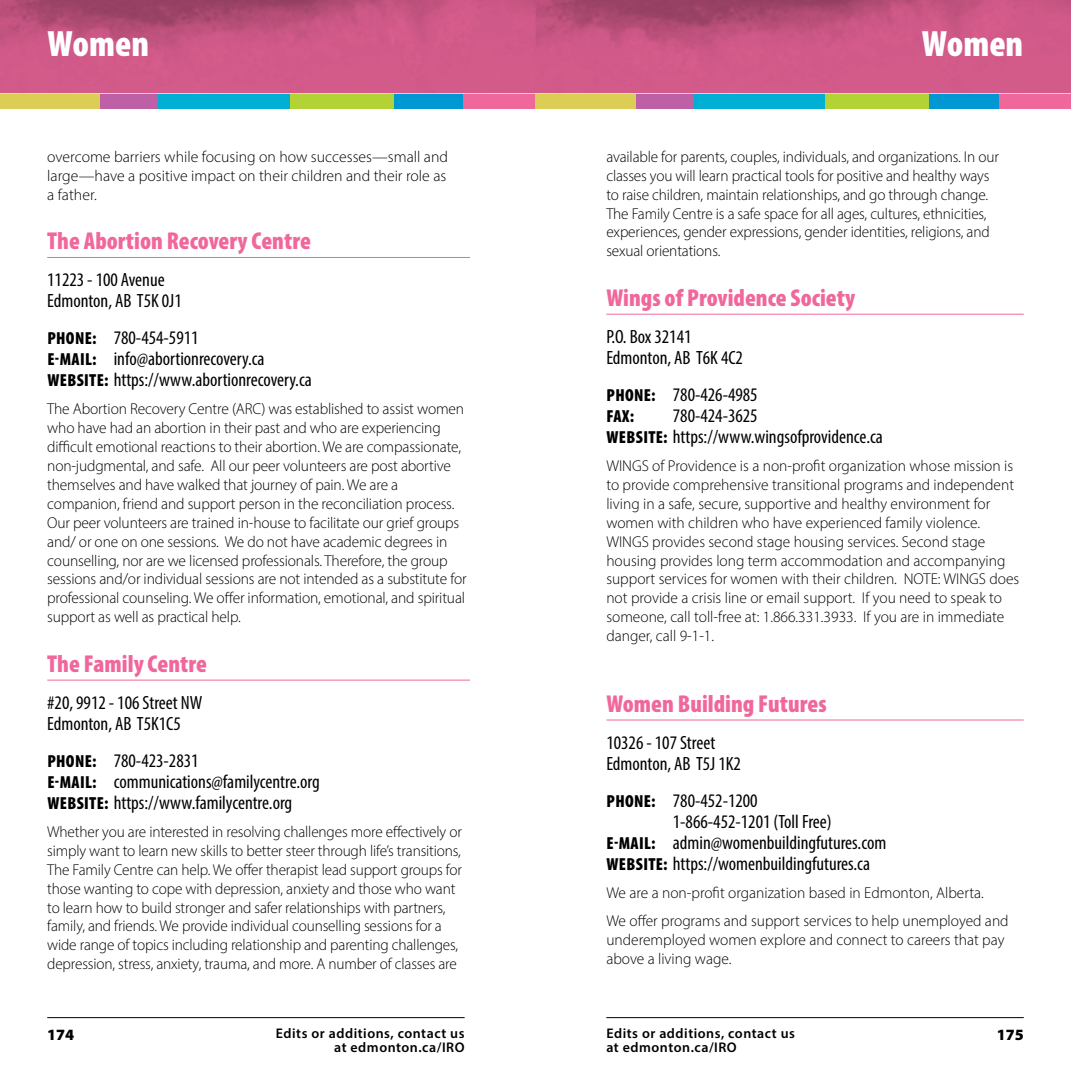
<style>
.page{position:relative;width:1071px;height:1071px;background:#fff}
.page>*{position:absolute;margin:0;border:0;box-sizing:border-box;transform-origin:0 0}
.t1{font:900 condensed 36.75px "Myriad Pro";color:#fff}
.t2{font:900 condensed 24.5px "Myriad Pro";color:#f0679c}
.t3{font:condensed 19.25px/21px "Myriad Pro";color:#000}
.t4{font:900 condensed 17.5px "Myriad Pro";color:#000}
.t5{font:300 15.75px/18.9px "Myriad Pro";letter-spacing:-.01em;color:#000}
.t6{font:900 15.75px "Myriad Pro";color:#000}
.t7{font:14px/14px "Myriad Variable Concept";letter-spacing:.035em;color:#000;text-align:right}
.s1{font-weight:900;font-size:17.5px}
</style>
<div class="page">
<hr style="left:47px;top:1017px;width:418px;height:1px;background:#000">
<hr style="left:606px;top:1017px;width:418px;height:1px;background:#000">
<hr style="left:47px;top:257px;width:423px;height:1px;background:#f0679c">
<hr style="left:47px;top:680px;width:423px;height:1px;background:#f0679c">
<hr style="left:606px;top:314px;width:418px;height:1px;background:#f0679c">
<hr style="left:606px;top:720px;width:418px;height:1px;background:#f0679c">
<div style="left:463px;top:93px;width:73px;height:16px;background:#f0679c"></div>
<div style="left:394px;top:93px;width:69px;height:16px;background:#0098d3"></div>
<div style="left:290px;top:93px;width:104px;height:16px;background:#b3d235"></div>
<div style="left:158px;top:93px;width:132px;height:16px;background:#00afd3"></div>
<div style="left:100px;top:93px;width:58px;height:16px;background:#bd60a5"></div>
<div style="left:0;top:93px;width:100px;height:16px;background:#dcce54"></div>
<div style="left:999px;top:93px;width:72px;height:16px;background:#f0679c"></div>
<div style="left:929px;top:93px;width:70px;height:16px;background:#0098d3"></div>
<div style="left:825px;top:93px;width:104px;height:16px;background:#b3d235"></div>
<div style="left:694px;top:93px;width:131px;height:16px;background:#00afd3"></div>
<div style="left:636px;top:93px;width:58px;height:16px;background:#bd60a5"></div>
<div style="left:536px;top:93px;width:100px;height:16px;background:#dcce54"></div>
<svg style="left:0;top:0;width:536px;height:93px;background:#c85583"></svg>
<svg style="left:536px;top:0;width:535px;height:93px;background:#c85583"></svg>
<h1 class="t1" style="left:48px;top:20px;width:103px">Women</h1>
<h1 class="t1" style="left:922px;top:20px;width:103px">Women</h1>
<p class="t5" style="left:47px;top:147px;width:402px;text-align:justify">overcome barriers while focusing on how successes—small and large—have a positive impact on their children and their role as a father.</p>
<h2 class="t2" style="left:47px;top:226px;width:265px">The Abortion Recovery Centre</h2>
<p class="t3" style="left:47px;top:269px;width:136px">11223 - 100 Avenue<br>Edmonton, AB T5K 0J1</p>
<p class="t3" style="left:47px;top:327px;width:266px"><span class="s1">PHONE:</span> 780-454-5911<br><span class="s1">E-MAIL:</span> info@abortionrecovery.ca<br><span class="s1">WEBSITE:</span> https://www.abortionrecovery.ca</p>
<p class="t5" style="left:47px;top:399px;width:421px">The Abortion Recovery Centre (ARC) was established to assist women who have had an abortion in their past and who are experiencing difficult emotional reactions to their abortion. We are compassionate, non-judgmental, and safe. All our peer volunteers are post abortive themselves and have walked that journey of pain. We are a companion, friend and support person in the reconciliation process.<br>Our peer volunteers are trained in-house to facilitate our grief groups and/ or one on one sessions. We do not have academic degrees in counselling, nor are we licensed professionals. Therefore, the group sessions and/or individual sessions are not intended as a substitute for professional counseling. We offer information, emotional, and spiritual support as well as practical help.</p>
<h2 class="t2" style="left:47px;top:648px;width:161px">The Family Centre</h2>
<p class="t3" style="left:47px;top:692px;width:157px">#20, 9912 - 106 Street NW<br>Edmonton, AB T5K1C5</p>
<p class="t3" style="left:47px;top:750px;width:274px"><span class="s1">PHONE:</span> 780-423-2831<br><span class="s1">E-MAIL:</span> communications@familycentre.org<br><span class="s1">WEBSITE:</span> https://www.familycentre.org</p>
<p class="t5" style="left:47px;top:822px;width:416px">Whether you are interested in resolving challenges more effectively or simply want to learn new skills to better steer through life’s transitions, The Family Centre can help. We offer therapist lead support groups for those wanting to cope with depression, anxiety and those who want to learn how to build stronger and safer relationships with partners, family, and friends. We provide individual counselling sessions for a wide range of topics including relationship and parenting challenges, depression, stress, anxiety, trauma, and more. A number of classes are</p>
<p class="t5" style="left:606px;top:147px;width:394px">available for parents, couples, individuals, and organizations. In our classes you will learn practical tools for positive and healthy ways to raise children, maintain relationships, and go through change.<br>The Family Centre is a safe space for all ages, cultures, ethnicities, experiences, gender expressions, gender identities, religions, and sexual orientations.</p>
<h2 class="t2" style="left:606px;top:282px;width:250px">Wings of Providence Society</h2>
<p class="t3" style="left:606px;top:326px;width:138px">P.O. Box 32141<br>Edmonton, AB T6K 4C2</p>
<p class="t3" style="left:607px;top:384px;width:153px"><span class="s1">PHONE:</span> 780-426-4985</p>
<p class="t4" style="left:607px;top:405px;width:29px">FAX:</p>
<p class="t3" style="left:607px;top:405px;width:278px;text-indent:66px">780-424-3625<br><span class="s1">WEBSITE:</span> https://www.wingsofprovidence.ca</p>
<p class="t5" style="left:606px;top:456px;width:414px">WINGS of Providence is a non-profit organization whose mission is to provide comprehensive transitional programs and independent living in a safe, secure, supportive and healthy environment for women with children who have experienced family violence.<br>WINGS provides second stage housing services. Second stage housing provides long term accommodation and accompanying support services for women with their children. NOTE: WINGS does not provide a crisis line or email support. If you need to speak to someone, call toll-free at: 1.866.331.3933. If you are in immediate danger, call 9-1-1.</p>
<h2 class="t2" style="left:606px;top:688px;width:222px">Women Building Futures</h2>
<p class="t3" style="left:606px;top:732px;width:136px">10326 - 107 Street<br>Edmonton, AB T5J 1K2</p>
<p class="t3" style="left:607px;top:789px;width:153px"><span class="s1">PHONE:</span> 780-452-1200</p>
<p class="t3" style="left:673px;top:810px;width:160px">1-866-452-1201 (Toll Free)</p>
<p class="t3" style="left:607px;top:831px;width:281px"><span class="s1">E-MAIL:</span> admin@womenbuildingfutures.com</p>
<p class="t3" style="left:607px;top:852px;width:265px"><span class="s1">WEBSITE:</span> https://womenbuildingfutures.ca</p>
<p class="t5" style="left:606px;top:878px;width:404px;line-height:28.3px">We are a non-profit organization based in Edmonton, Alberta.<br>We offer programs and support services to help unemployed and</p>
<p class="t5" style="left:606px;top:930px;width:400px">underemployed women explore and connect to careers that pay above a living wage.</p>
<p class="t6" style="left:47px;top:1024px;width:29px">174</p>
<p class="t7" style="left:276px;top:1027px;width:190px">Edits or additions, contact us at edmonton.ca/IRO</p>
<p class="t7" style="left:606px;top:1027px;width:190px">Edits or additions, contact us</p>
<p class="t6" style="left:997px;top:1024px;width:29px">175</p>
<p class="t7" style="left:606px;top:1041px;width:132px">at edmonton.ca/IRO</p>
</div>
